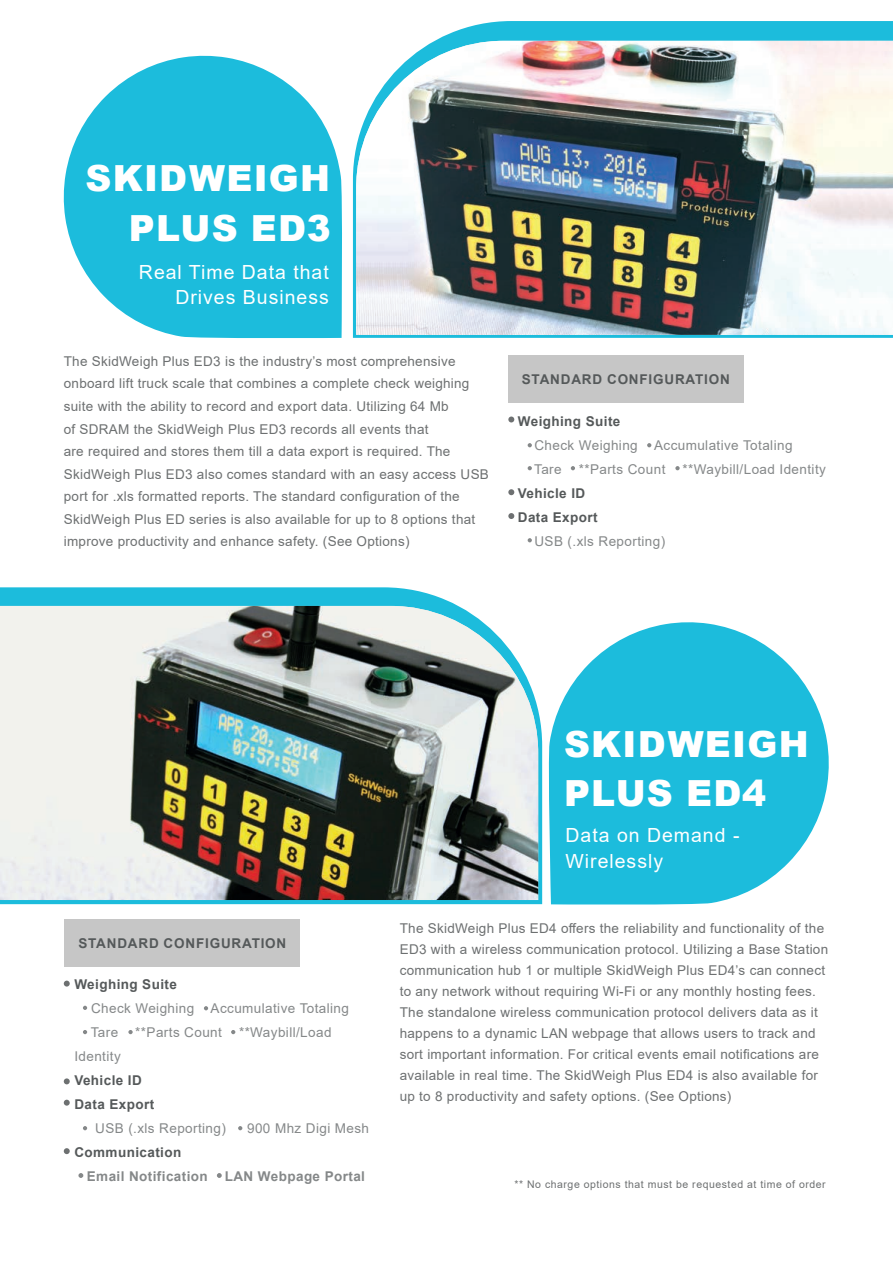
<style>
.page{position:relative;width:893px;height:1263px;background:#fff}
.page>*{position:absolute;margin:0;border:0;box-sizing:border-box;transform-origin:0 0}
.t1{font:900 36px/49.5px "Arial";letter-spacing:.035em;color:#fff;text-align:right}
.t2{font:19.5px/25.5px "Arial";letter-spacing:.05em;color:#fff;text-align:right}
.t3{font:13.5px/22.5px "Arial";letter-spacing:.02em;color:#6d7071}
.t4{font:13.5px/24px "Arial";letter-spacing:.03em;color:#858889}
.t5{font:700 13.5px/24px "Arial";letter-spacing:.03em;color:#55595a}
.t6{font:700 13.5px "Arial";letter-spacing:.06em;color:#55595a}
.t7{font:700 13.5px "Arial";letter-spacing:.03em;color:#858889}
.t8{font:10.5px "Arial";letter-spacing:.05em;color:#6d7071}
</style>
<div class="page">
<svg style="left:0;top:587px;width:542px;height:317px;fill:#1cbcdc"></svg>
<svg style="left:63px;top:55px;width:279px;height:283px;fill:#1cbcdc"></svg>
<svg style="left:548px;top:622px;width:281px;height:283px;fill:#1cbcdc"></svg>
<div style="left:508px;top:355px;width:235px;height:48px;background:#c6c6c6"></div>
<div style="left:65px;top:919px;width:235px;height:47px;background:#c6c6c6"></div>
<svg style="left:508px;top:416px;width:6px;height:6px"></svg>
<svg style="left:64px;top:981px;width:6px;height:5px"></svg>
<svg style="left:508px;top:489px;width:6px;height:6px"></svg>
<svg style="left:64px;top:1078px;width:6px;height:6px"></svg>
<svg style="left:508px;top:513px;width:6px;height:6px"></svg>
<svg style="left:64px;top:1100px;width:6px;height:6px"></svg>
<svg style="left:64px;top:1148px;width:6px;height:6px"></svg>
<svg style="left:528px;top:443px;width:4px;height:4px"></svg>
<svg style="left:647px;top:443px;width:4px;height:4px"></svg>
<svg style="left:528px;top:466px;width:4px;height:4px"></svg>
<svg style="left:528px;top:538px;width:4px;height:4px"></svg>
<svg style="left:571px;top:466px;width:4px;height:4px"></svg>
<svg style="left:675px;top:466px;width:5px;height:4px"></svg>
<svg style="left:83px;top:1006px;width:4px;height:4px"></svg>
<svg style="left:128px;top:1030px;width:5px;height:4px"></svg>
<svg style="left:204px;top:1006px;width:4px;height:4px"></svg>
<svg style="left:83px;top:1126px;width:4px;height:4px"></svg>
<svg style="left:78px;top:1173px;width:5px;height:5px"></svg>
<svg style="left:217px;top:1173px;width:5px;height:5px"></svg>
<svg style="left:238px;top:1126px;width:4px;height:4px"></svg>
<svg style="left:83px;top:1030px;width:4px;height:4px"></svg>
<svg style="left:231px;top:1030px;width:4px;height:4px"></svg>
<svg style="left:353px;top:21px;width:540px;height:317px;fill:#1cbcdc"></svg>
<img style="left:356px;top:41px;width:537px;height:294px">
<img style="left:0;top:606px;width:538px;height:294px">
<h1 class="t1" style="left:86px;top:153px;width:247px">SKIDWEIGH<br>PLUS ED3</h1>
<h2 class="t2" style="left:139px;top:259px;width:191px">Real Time Data that<br>Drives Business</h2>
<p class="t3" style="left:64px;top:350px;width:427px">The SkidWeigh Plus ED3 is the industry’s most comprehensive onboard lift truck scale that combines a complete check weighing suite with the ability to record and export data. Utilizing 64 Mb<br>of SDRAM the SkidWeigh Plus ED3 records all events that<br>are required and stores them till a data export is required. The SkidWeigh Plus ED3 also comes standard with an easy access USB port for .xls formatted reports. The standard configuration of the SkidWeigh Plus ED series is also available for up to 8 options that improve productivity and enhance safety. (See Options)</p>
<p class="t6" style="left:522px;top:370px;width:210px">STANDARD CONFIGURATION</p>
<p class="t5" style="left:518px;top:409px;width:104px">Weighing Suite</p>
<p class="t4" style="left:534px;top:433px;width:260px">Check Weighing Accumulative Totaling<br>Tare</p>
<p class="t4" style="left:579px;top:457px;width:88px">**Parts Count</p>
<p class="t4" style="left:682px;top:457px;width:145px">**Waybill/Load Identity</p>
<p class="t5" style="left:518px;top:481px;width:81px">Vehicle ID<br>Data Export</p>
<p class="t4" style="left:534px;top:529px;width:132px">USB (.xls Reporting)</p>
<h1 class="t1" style="left:564px;top:718px;width:246px;text-align:left">SKIDWEIGH<br>PLUS ED4</h1>
<h2 class="t2" style="left:566px;top:823px;width:175px;text-align:left">Data on Demand -<br>Wirelessly</h2>
<p class="t6" style="left:78px;top:933px;width:210px">STANDARD CONFIGURATION</p>
<p class="t5" style="left:74px;top:972px;width:104px">Weighing Suite</p>
<p class="t4" style="left:91px;top:996px;width:260px">Check Weighing Accumulative Totaling<br>Tare</p>
<p class="t4" style="left:135px;top:1020px;width:88px">**Parts Count</p>
<p class="t4" style="left:239px;top:1020px;width:94px">**Waybill/Load</p>
<p class="t4" style="left:74px;top:1044px;width:48px">Identity</p>
<p class="t5" style="left:74px;top:1068px;width:81px">Vehicle ID<br>Data Export</p>
<p class="t4" style="left:95px;top:1116px;width:132px">USB (.xls Reporting)</p>
<p class="t4" style="left:247px;top:1116px;width:124px">900 Mhz Digi Mesh</p>
<p class="t5" style="left:74px;top:1140px;width:108px">Communication</p>
<p class="t7" style="left:87px;top:1166px;width:122px">Email Notification</p>
<p class="t7" style="left:225px;top:1166px;width:142px">LAN Webpage Portal</p>
<p class="t3" style="left:400px;top:917px;width:430px;line-height:21px">The SkidWeigh Plus ED4 offers the reliability and functionality of the ED3 with a wireless communication protocol. Utilizing a Base Station communication hub 1 or multiple SkidWeigh Plus ED4’s can connect to any network without requiring Wi-Fi or any monthly hosting fees.<br>The standalone wireless communication protocol delivers data as it happens to a dynamic LAN webpage that allows users to track and sort important information. For critical events email notifications are available in real time. The SkidWeigh Plus ED4 is also available for up to 8 productivity and safety options. (See Options)</p>
<p class="t8" style="left:514px;top:1177px;width:313px">** No charge options that must be requested at time of order</p>
</div>
